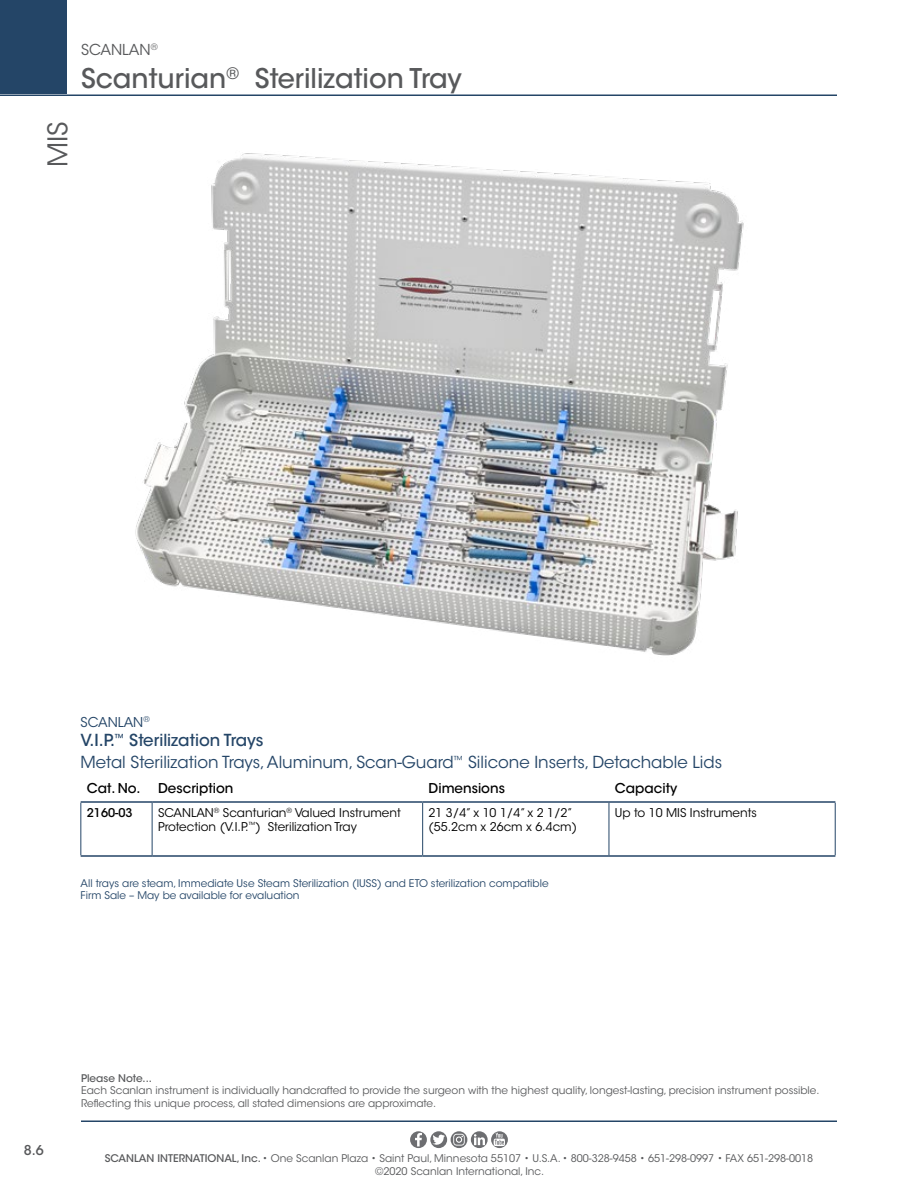
<style>
.page{position:relative;width:918px;height:1188px;background:#fff}
.page>*{position:absolute;margin:0;border:0;box-sizing:border-box;transform-origin:0 0}
.t1{font:500 27px "ITC Avant Garde Std";color:#58595b}
.t2{font:27px "ITC Avant Garde Std";color:#58595b}
.t3{font:16.5px/21.9px "ITC Avant Garde Std";color:#244567}
.t4{font:15px "ITC Avant Garde Std";color:#58595b}
.t5{font:500 13.5px "ITC Avant Garde Std";color:#000}
.t6{font:13.5px "ITC Avant Garde Std";color:#244567}
.t7{font:500 13.5px "ITC Avant Garde Std";color:#58595b}
.t8{font:12px/14.4px "ITC Avant Garde Std";color:#000}
.t9{font:500 12px "ITC Avant Garde Std";color:#000}
.t10{font:10.5px/12.6px "ITC Avant Garde Std";color:#58595b;text-align:center}
.t11{font:10.5px/12.6px "ITC Avant Garde Std";color:#244567}
.t12{font:500 10.5px "ITC Avant Garde Std";color:#58595b}
.s1{font-weight:500}
</style>
<div class="page">
<hr style="left:0;top:94px;width:837px;height:2px;background:#244567">
<hr style="left:81px;top:1120px;width:756px;height:2px;background:#244567">
<svg style="left:451px;top:1131px;width:16px;height:17px"></svg>
<svg style="left:453px;top:1134px;width:12px;height:12px"></svg>
<svg style="left:471px;top:1131px;width:17px;height:17px"></svg>
<svg style="left:474px;top:1134px;width:11px;height:11px"></svg>
<svg style="left:491px;top:1131px;width:17px;height:17px"></svg>
<svg style="left:494px;top:1133px;width:11px;height:13px"></svg>
<svg style="left:430px;top:1131px;width:17px;height:17px"></svg>
<svg style="left:432px;top:1134px;width:13px;height:12px"></svg>
<svg style="left:410px;top:1131px;width:17px;height:17px"></svg>
<svg style="left:415px;top:1133px;width:7px;height:13px"></svg>
<div style="left:0;top:0;width:68px;height:94px;background:#244567"></div>
<img style="left:135px;top:153px;width:609px;height:503px">
<hr style="left:81px;top:801px;width:71px;height:2px;background:#244567">
<hr style="left:152px;top:801px;width:271px;height:2px;background:#244567">
<hr style="left:423px;top:801px;width:186px;height:2px;background:#244567">
<hr style="left:609px;top:801px;width:226px;height:2px;background:#244567">
<hr style="left:81px;top:855px;width:71px;height:2px;background:#244567">
<hr style="left:152px;top:855px;width:271px;height:2px;background:#244567">
<hr style="left:423px;top:855px;width:186px;height:2px;background:#244567">
<hr style="left:609px;top:855px;width:226px;height:2px;background:#244567">
<hr style="left:81px;top:803px;width:1px;height:52px;background:#244567">
<hr style="left:152px;top:803px;width:1px;height:52px;background:#244567">
<hr style="left:422px;top:803px;width:1px;height:52px;background:#244567">
<hr style="left:609px;top:803px;width:1px;height:52px;background:#244567">
<hr style="left:835px;top:803px;width:1px;height:52px;background:#244567">
<h1 class="t2" style="left:41px;top:167px;width:47px;rotate:-90deg">MIS</h1>
<h3 class="t4" style="left:81px;top:41px;width:78px">SCANLAN<sup>®</sup></h3>
<h1 class="t1" style="left:81px;top:61px;width:382px">Scanturian<sup>®</sup> Sterilization Tray</h1>
<p class="t6" style="left:81px;top:714px;width:71px">SCANLAN<sup>®</sup></p>
<h2 class="t3" style="left:81px;top:730px;width:643px"><span class="s1">V.I.P.</span><sup>™</sup> <span class="s1">Sterilization Trays<br></span>Metal Sterilization Trays, Aluminum, Scan-Guard<sup>™</sup> Silicone Inserts, Detachable Lids</h2>
<p class="t5" style="left:87px;top:780px;width:55px">Cat. No.</p>
<p class="t5" style="left:158px;top:780px;width:77px">Description</p>
<p class="t5" style="left:429px;top:780px;width:78px">Dimensions</p>
<p class="t5" style="left:615px;top:780px;width:64px">Capacity</p>
<p class="t9" style="left:87px;top:805px;width:47px">2160-03</p>
<p class="t8" style="left:158px;top:805px;width:244px">SCANLAN<sup>®</sup> Scanturian<sup>®</sup> Valued Instrument<br>Protection (V.I.P.<sup>™</sup>) Sterilization Tray</p>
<p class="t8" style="left:429px;top:805px;width:150px">21 3/4” x 10 1/4” x 2 1/2” (55.2cm x 26cm x 6.4cm)</p>
<p class="t8" style="left:615px;top:805px;width:143px">Up to 10 MIS Instruments</p>
<p class="t11" style="left:81px;top:877px;width:469px">All trays are steam, Immediate Use Steam Sterilization (IUSS) and ETO sterilization compatible<br>Firm Sale – May be available for evaluation</p>
<p class="t7" style="left:24px;top:1141px;width:21px">8.6</p>
<p class="t12" style="left:81px;top:1071px;width:72px">Please Note...</p>
<p class="t10" style="left:81px;top:1084px;width:740px;text-align:left">Each Scanlan instrument is individually handcrafted to provide the surgeon with the highest quality, longest-lasting, precision instrument possible.<br>Reflecting this unique process, all stated dimensions are approximate.</p>
<p class="t10" style="left:105px;top:1152px;width:710px"><span class="s1">SCANLAN INTERNATIONAL, Inc.</span> • One Scanlan Plaza • Saint Paul, Minnesota 55107 • U.S.A. • 800-328-9458 • 651-298-0997 • FAX 651-298-0018 ©2020 Scanlan International, Inc.</p>
</div>
